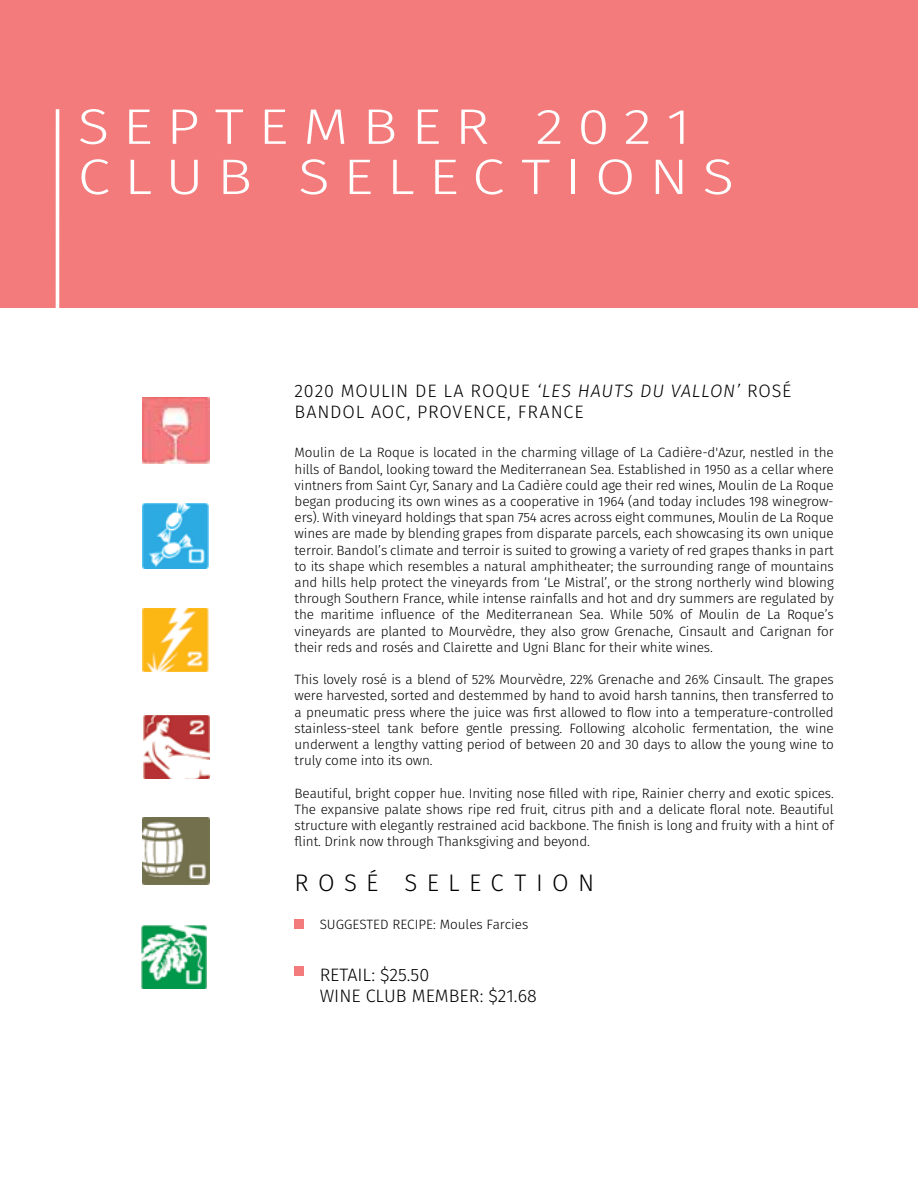
<style>
.page{position:relative;width:918px;height:1188px;background:#fff}
.page>*{position:absolute;margin:0;border:0;box-sizing:border-box;transform-origin:0 0}
.t1{font:300 49.95px/50.2px "Fira Sans";letter-spacing:.23em;color:#fff;scale:1.18 1}
.t2{font:300 24px "Fira Sans";letter-spacing:.39em;color:#000}
.t3{font:300 18px/21.6px "Fira Sans";letter-spacing:.04em;color:#000}
.t4{font:300 18px/21.6px "Fira Sans";color:#000}
.t5{font:300 13.5px/16.2px "Fira Sans";letter-spacing:-.01em;color:#000;text-align:justify}
.s1{font-style:italic}
</style>
<div class="page">
<div style="left:0;top:0;width:918px;height:308px;background:#f37b7c"></div>
<hr style="left:56px;top:109px;width:3px;height:219px;background:#fff">
<div style="left:295px;top:919px;width:9px;height:10px;background:#f37b7c"></div>
<div style="left:295px;top:966px;width:9px;height:10px;background:#f37b7c"></div>
<img style="left:143px;top:397px;width:66px;height:67px">
<img style="left:143px;top:818px;width:66px;height:66px">
<img style="left:143px;top:503px;width:65px;height:65px">
<img style="left:143px;top:608px;width:66px;height:64px">
<img style="left:144px;top:715px;width:66px;height:63px">
<img style="left:142px;top:925px;width:65px;height:64px">
<h1 class="t1" style="left:78px;top:101px;width:558px">SEPTEMBER 2021<br>CLUB SELECTIONS</h1>
<h3 class="t3" style="left:295px;top:380px;width:498px">2020 MOULIN DE LA ROQUE <span class="s1">‘LES HAUTS DU VALLON’</span> ROSÉ<br>BANDOL AOC, PROVENCE, FRANCE</h3>
<p class="t5" style="left:295px;top:445px;width:541px">Moulin de La Roque is located in the charming village of La Cadière-d'Azur, nestled in the hills of Bandol, looking toward the Mediterranean Sea. Established in 1950 as a cellar where vintners from Saint Cyr, Sanary and La Cadière could age their red wines, Moulin de La Roque began producing its own wines as a cooperative in 1964 (and today includes 198 winegrow&shy;ers). With vineyard holdings that span 754 acres across eight communes, Moulin de La Roque wines are made by blending grapes from disparate parcels, each showcasing its own unique terroir. Bandol’s climate and terroir is suited to growing a variety of red grapes thanks in part to its shape which resembles a natural amphitheater; the surrounding range of mountains and hills help protect the vineyards from ‘Le Mistral’, or the strong northerly wind blowing through Southern France, while intense rainfalls and hot and dry summers are regulated by the maritime influence of the Mediterranean Sea. While 50% of Moulin de La Roque’s vineyards are planted to Mourvèdre, they also grow Grenache, Cinsault and Carignan for their reds and rosés and Clairette and Ugni Blanc for their white wines.</p>
<p class="t5" style="left:295px;top:671px;width:541px">This lovely rosé is a blend of 52% Mourvèdre, 22% Grenache and 26% Cinsault. The grapes were harvested, sorted and destemmed by hand to avoid harsh tannins, then transferred to a pneumatic press where the juice was first allowed to flow into a temperature-controlled stainless-steel tank before gentle pressing. Following alcoholic fermentation, the wine underwent a lengthy vatting period of between 20 and 30 days to allow the young wine to truly come into its own.</p>
<p class="t5" style="left:295px;top:785px;width:541px">Beautiful, bright copper hue. Inviting nose filled with ripe, Rainier cherry and exotic spices.<br>The expansive palate shows ripe red fruit, citrus pith and a delicate floral note. Beautiful structure with elegantly restrained acid backbone. The finish is long and fruity with a hint of flint. Drink now through Thanksgiving and beyond.</p>
<h2 class="t2" style="left:295px;top:866px;width:301px">ROSÉ SELECTION</h2>
<p class="t5" style="left:320px;top:916px;width:210px">SUGGESTED RECIPE: Moules Farcies</p>
<h3 class="t4" style="left:320px;top:964px;width:219px">RETAIL: $25.50<br>WINE CLUB MEMBER: $21.68</h3>
</div>
